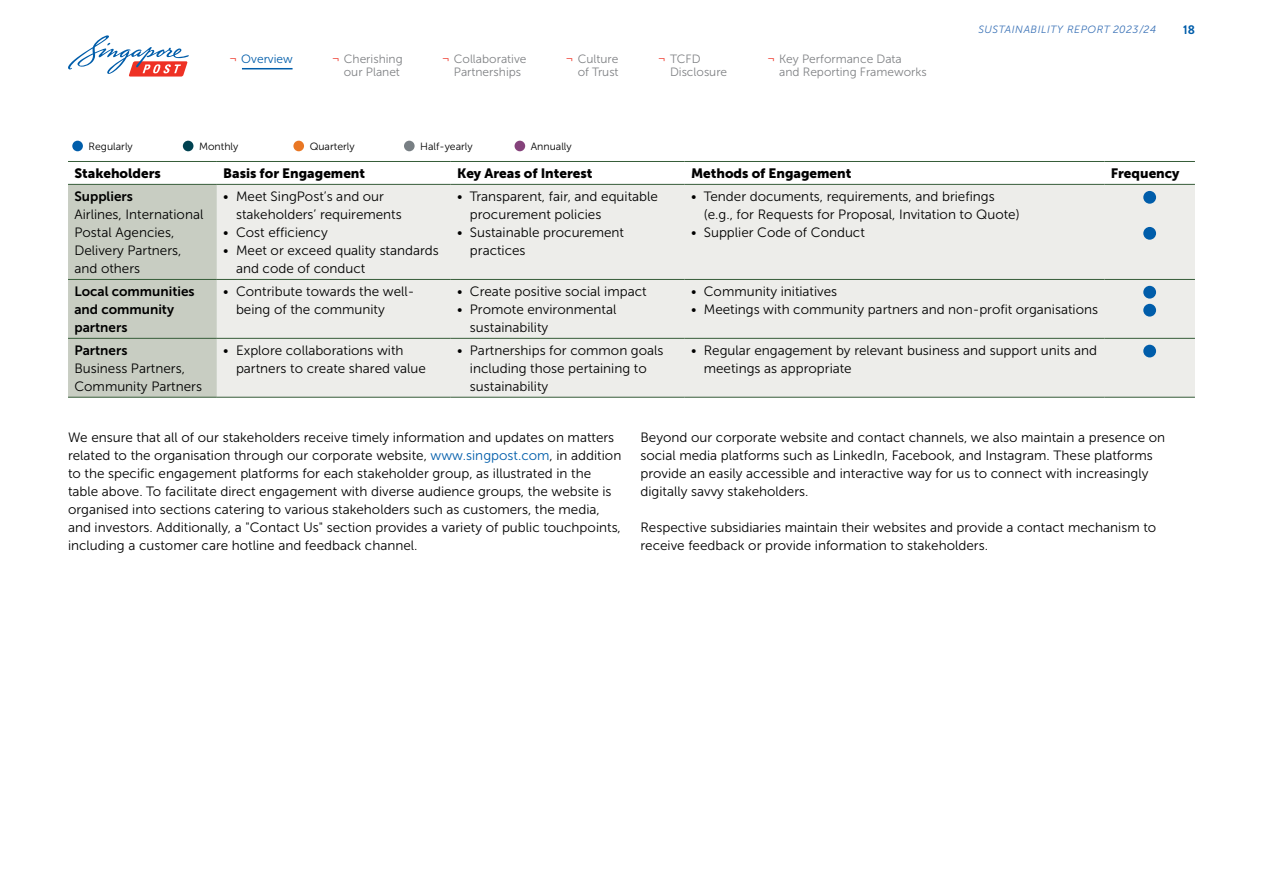
<style>
.page{position:relative;width:1263px;height:893px;background:#fff}
.page>*{position:absolute;margin:0;border:0;box-sizing:border-box;transform-origin:0 0}
.t1{font:13.5px/18px "Museo Sans 300";color:#000}
.t2{font:13.5px "Museo Sans 900";color:#000}
.t3{font:13.5px/18px "Museo Sans 700";color:#000}
.t4{font:700 12.75px "Brandon Grotesque";color:#005daa}
.t5{font:12px/13.5px "Museo Sans 300";color:#808285}
.t6{font:12px "Museo Sans 300";color:#005daa}
.t7{font:10.5px "Museo Sans 300";color:#000}
.t8{font:italic 10.5px "Museo Sans 300";letter-spacing:.05em;color:#3971b6}
.s1{color:#ee3124}
.s2{color:#005daa}
</style>
<div class="page">
<div style="left:68px;top:185px;width:149px;height:212px;background:#c8cdc2"></div>
<div style="left:217px;top:185px;width:978px;height:212px;background:#ededea"></div>
<hr style="left:68px;top:161px;width:149px;height:1px;background:#365c38">
<hr style="left:217px;top:161px;width:234px;height:1px;background:#365c38">
<hr style="left:451px;top:161px;width:234px;height:1px;background:#365c38">
<hr style="left:685px;top:161px;width:419px;height:1px;background:#365c38">
<hr style="left:1104px;top:161px;width:91px;height:1px;background:#365c38">
<hr style="left:68px;top:184px;width:149px;height:1px;background:#365c38">
<hr style="left:217px;top:184px;width:234px;height:1px;background:#365c38">
<hr style="left:451px;top:184px;width:234px;height:1px;background:#365c38">
<hr style="left:685px;top:184px;width:419px;height:1px;background:#365c38">
<hr style="left:1104px;top:184px;width:91px;height:1px;background:#365c38">
<hr style="left:68px;top:279px;width:149px;height:1px;background:#365c38">
<hr style="left:217px;top:279px;width:234px;height:1px;background:#365c38">
<hr style="left:451px;top:279px;width:234px;height:1px;background:#365c38">
<hr style="left:685px;top:279px;width:419px;height:1px;background:#365c38">
<hr style="left:1104px;top:279px;width:91px;height:1px;background:#365c38">
<hr style="left:68px;top:338px;width:149px;height:1px;background:#365c38">
<hr style="left:217px;top:338px;width:234px;height:1px;background:#365c38">
<hr style="left:451px;top:338px;width:234px;height:1px;background:#365c38">
<hr style="left:685px;top:338px;width:419px;height:1px;background:#365c38">
<hr style="left:1104px;top:338px;width:91px;height:1px;background:#365c38">
<hr style="left:68px;top:397px;width:149px;height:1px;background:#365c38">
<hr style="left:217px;top:397px;width:234px;height:1px;background:#365c38">
<hr style="left:451px;top:397px;width:234px;height:1px;background:#365c38">
<hr style="left:685px;top:397px;width:419px;height:1px;background:#365c38">
<hr style="left:1104px;top:397px;width:91px;height:1px;background:#365c38">
<div style="left:1143px;top:191px;width:13px;height:13px;background:#005daa;border-radius:50%"></div>
<div style="left:1143px;top:227px;width:13px;height:13px;background:#005daa;border-radius:50%"></div>
<div style="left:1143px;top:286px;width:13px;height:13px;background:#005daa;border-radius:50%"></div>
<div style="left:1143px;top:304px;width:13px;height:13px;background:#005daa;border-radius:50%"></div>
<div style="left:1143px;top:345px;width:13px;height:12px;background:#005daa;border-radius:50%"></div>
<div style="left:72px;top:141px;width:11px;height:10px;background:#005daa;border-radius:50%"></div>
<div style="left:183px;top:141px;width:10px;height:10px;background:#004251;border-radius:50%"></div>
<div style="left:293px;top:141px;width:11px;height:10px;background:#e97724;border-radius:50%"></div>
<div style="left:404px;top:141px;width:11px;height:10px;background:#787f84;border-radius:50%"></div>
<div style="left:514px;top:141px;width:11px;height:10px;background:#85427b;border-radius:50%"></div>
<svg style="left:68px;top:35px;width:121px;height:42px"></svg>
<hr style="left:242px;top:68px;width:51px;height:1px;background:#005daa">
<p class="t6" style="left:230px;top:52px;width:65px"><span class="s1">¬</span> Overview</p>
<p class="t5" style="left:332px;top:52px;width:72px;text-align:right"><span class="s1">¬</span> Cherishing our Planet</p>
<p class="t5" style="left:442px;top:52px;width:86px;text-align:center"><span class="s1">¬</span> Collaborative<br>Partnerships</p>
<p class="t5" style="left:670px;top:52px;width:59px;text-indent:-12px"><span class="s1">¬</span> TCFD<br>Disclosure</p>
<p class="t5" style="left:566px;top:52px;width:54px;text-align:right"><span class="s1">¬</span> Culture of Trust</p>
<p class="t7" style="left:89px;top:141px;width:46px">Regularly</p>
<p class="t7" style="left:199px;top:141px;width:41px">Monthly</p>
<p class="t7" style="left:310px;top:141px;width:47px">Quarterly</p>
<p class="t7" style="left:420px;top:141px;width:54px">Half-yearly</p>
<p class="t7" style="left:531px;top:141px;width:42px">Annually</p>
<p class="t5" style="left:779px;top:52px;width:149px;text-indent:-12px"><span class="s1">¬</span> Key Performance Data<br>and Reporting Frameworks</p>
<p class="t8" style="left:978px;top:24px;width:180px">SUSTAINABILITY REPORT 2023/24</p>
<p class="t4" style="left:1183px;top:20px;width:13px">18</p>
<p class="t2" style="left:74px;top:166px;width:88px">Stakeholders</p>
<p class="t2" style="left:223px;top:166px;width:143px">Basis for Engagement</p>
<p class="t2" style="left:457px;top:166px;width:137px">Key Areas of Interest</p>
<p class="t2" style="left:691px;top:166px;width:162px">Methods of Engagement</p>
<p class="t2" style="left:1111px;top:166px;width:70px">Frequency</p>
<p class="t3" style="left:74px;top:187px;width:60px">Suppliers</p>
<p class="t1" style="left:74px;top:206px;width:130px">Airlines, International<br>Postal Agencies,<br>Delivery Partners, and others</p>
<p class="t1" style="left:236px;top:187px;width:167px;text-indent:-13px">• Meet SingPost’s and our stakeholders’ requirements</p>
<p class="t1" style="left:223px;top:223px;width:106px">• Cost efficiency</p>
<p class="t1" style="left:236px;top:241px;width:204px;text-indent:-13px">• Meet or exceed quality standards and code of conduct</p>
<p class="t1" style="left:704px;top:187px;width:317px;text-indent:-13px">• Tender documents, requirements, and briefings (e.g., for Requests for Proposal, Invitation to Quote)</p>
<p class="t1" style="left:691px;top:223px;width:175px">• Supplier Code of Conduct</p>
<p class="t1" style="left:470px;top:187px;width:190px;text-indent:-13px">• Transparent, fair, and equitable procurement policies</p>
<p class="t1" style="left:470px;top:223px;width:156px;text-indent:-13px">• Sustainable procurement practices</p>
<p class="t3" style="left:74px;top:282px;width:122px">Local communities and community partners</p>
<p class="t1" style="left:236px;top:282px;width:180px;text-indent:-13px">• Contribute towards the well&shy;being of the community</p>
<p class="t1" style="left:457px;top:282px;width:191px">• Create positive social impact</p>
<p class="t1" style="left:470px;top:300px;width:148px;text-indent:-13px">• Promote environmental sustainability</p>
<p class="t1" style="left:691px;top:282px;width:148px">• Community initiatives</p>
<p class="t1" style="left:691px;top:300px;width:408px">• Meetings with community partners and non-profit organisations</p>
<p class="t3" style="left:74px;top:341px;width:55px">Partners</p>
<p class="t1" style="left:74px;top:359px;width:129px">Business Partners,<br>Community Partners</p>
<p class="t1" style="left:236px;top:341px;width:192px;text-indent:-13px">• Explore collaborations with partners to create shared value</p>
<p class="t1" style="left:470px;top:341px;width:195px;text-indent:-13px">• Partnerships for common goals including those pertaining to sustainability</p>
<p class="t1" style="left:704px;top:341px;width:395px;text-indent:-13px">• Regular engagement by relevant business and support units and meetings as appropriate</p>
<p class="t1" style="left:68px;top:428px;width:555px">We ensure that all of our stakeholders receive timely information and updates on matters related to the organisation through our corporate website, <span class="s2">www.singpost.com</span>, in addition to the specific engagement platforms for each stakeholder group, as illustrated in the table above. To facilitate direct engagement with diverse audience groups, the website is organised into sections catering to various stakeholders such as customers, the media, and investors. Additionally, a "Contact Us" section provides a variety of public touchpoints, including a customer care hotline and feedback channel.</p>
<p class="t1" style="left:640px;top:428px;width:526px">Beyond our corporate website and contact channels, we also maintain a presence on social media platforms such as LinkedIn, Facebook, and Instagram. These platforms provide an easily accessible and interactive way for us to connect with increasingly digitally savvy stakeholders.</p>
<p class="t1" style="left:640px;top:518px;width:517px">Respective subsidiaries maintain their websites and provide a contact mechanism to receive feedback or provide information to stakeholders.</p>
</div>
